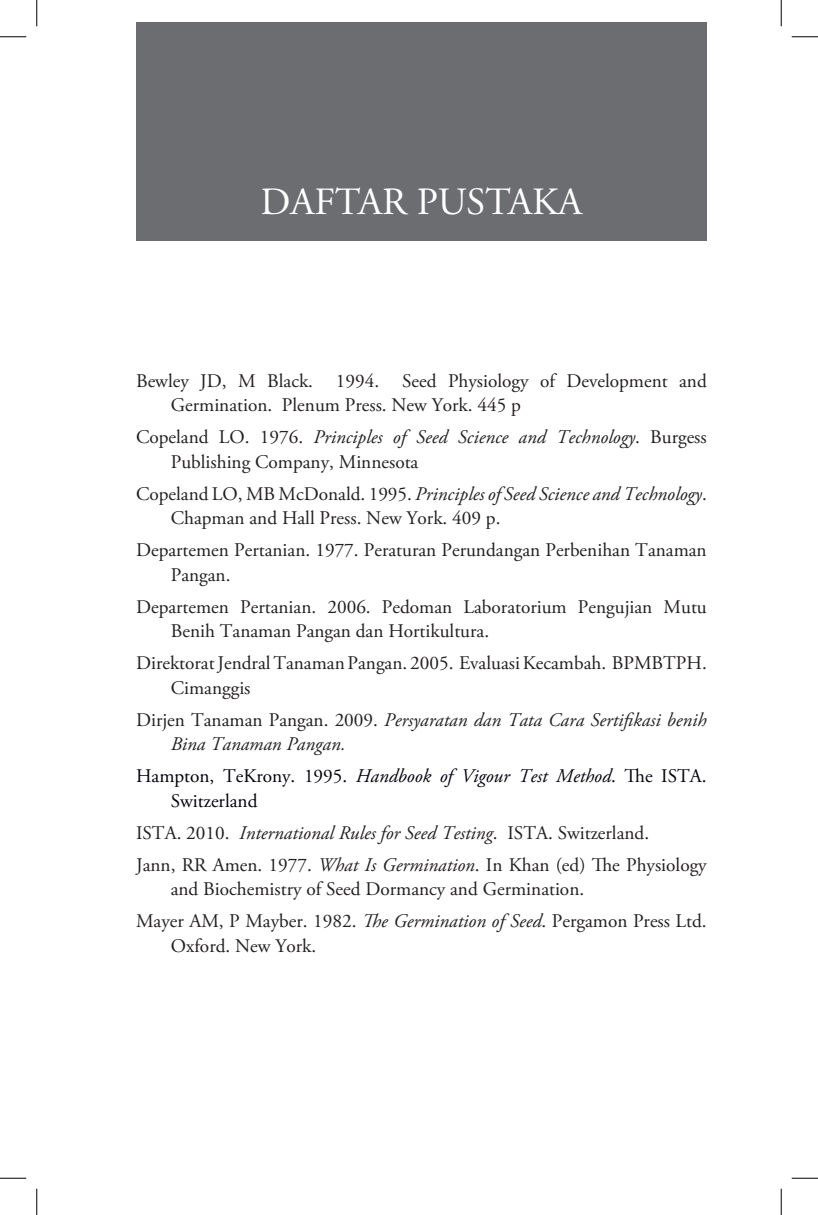
<style>
.page{position:relative;width:818px;height:1215px;background:#fff}
.page>*{position:absolute;margin:0;border:0;box-sizing:border-box;transform-origin:0 0}
.t1{font:38.5px "Adobe Garamond Pro";color:#fff}
.t2{font:19.25px/24.5px "Adobe Garamond Pro";color:#231f20}
.t3{font:italic 19.25px/24.5px "Adobe Garamond Pro";color:#231f20}
.t4{font:19.25px/24.5px "Adobe Garamond Pro";color:#04000c}
.s1{font-style:italic}
.s2{font-style:normal}
</style>
<div class="page">
<div style="left:136px;top:22px;width:570px;height:218px;background:#6c6d70"></div>
<svg style="left:0;top:36px;width:26px;height:1px"></svg>
<svg style="left:791px;top:36px;width:27px;height:1px"></svg>
<svg style="left:0;top:1177px;width:26px;height:1px"></svg>
<svg style="left:791px;top:1177px;width:27px;height:1px"></svg>
<svg style="left:36px;top:0;width:1px;height:26px"></svg>
<svg style="left:36px;top:1188px;width:1px;height:26px"></svg>
<svg style="left:781px;top:0;width:1px;height:26px"></svg>
<svg style="left:781px;top:1188px;width:1px;height:26px"></svg>
<p class="t1" style="left:260px;top:178px;width:323px">DAFTAR PUSTAKA</p>
<p class="t2" style="left:171px;top:369px;width:537px;text-indent:-35px">Bewley JD, M Black. 1994. Seed Physiology of Development and<br>Germination. Plenum Press. New York. 445 p</p>
<p class="t2" style="left:171px;top:426px;width:537px;text-indent:-35px">Copeland LO. 1976. <span class="s1">Principles of Seed Science and Technology</span>. Burgess<br>Publishing Company, Minnesota</p>
<p class="t2" style="left:171px;top:482px;width:537px;text-indent:-35px">Copeland LO, MB McDonald. 1995. <span class="s1">Principles of Seed Science and Technology</span>.<br>Chapman and Hall Press. New York. 409 p.</p>
<p class="t2" style="left:171px;top:538px;width:537px;text-indent:-35px">Departemen Pertanian. 1977. Peraturan Perundangan Perbenihan Tanaman<br>Pangan.</p>
<p class="t2" style="left:171px;top:595px;width:537px;text-indent:-35px">Departemen Pertanian. 2006. Pedoman Laboratorium Pengujian Mutu<br>Benih Tanaman Pangan dan Hortikultura.</p>
<p class="t2" style="left:171px;top:651px;width:537px;text-indent:-35px">Direktorat Jendral Tanaman Pangan. 2005. Evaluasi Kecambah. BPMBTPH.<br>Cimanggis</p>
<p class="t3" style="left:171px;top:708px;width:537px;text-indent:-35px"><span class="s2">Dirjen Tanaman Pangan. 2009.</span> Persyaratan dan Tata Cara Sertifikasi benih<br>Bina Tanaman Pangan.</p>
<p class="t4" style="left:171px;top:764px;width:537px;text-indent:-35px">Hampton, TeKrony. 1995. <span class="s1">Handbook of Vigour Test Method</span>. The ISTA.<br>Switzerland</p>
<p class="t2" style="left:136px;top:817px;width:572px;line-height:31.8px">ISTA. 2010. <span class="s1">International Rules for Seed Testing</span>. ISTA. Switzerland.<br>Jann, RR Amen. 1977. <span class="s1">What Is Germination</span>. In Khan (ed) The Physiology</p>
<p class="t2" style="left:136px;top:873px;width:572px;line-height:31.8px;text-indent:35px">and Biochemistry of Seed Dormancy and Germination.<br>Mayer AM, P Mayber. 1982. <span class="s1">The Germination of Seed</span>. Pergamon Press Ltd.</p>
<p class="t2" style="left:171px;top:934px;width:147px">Oxford. New York.</p>
</div>
